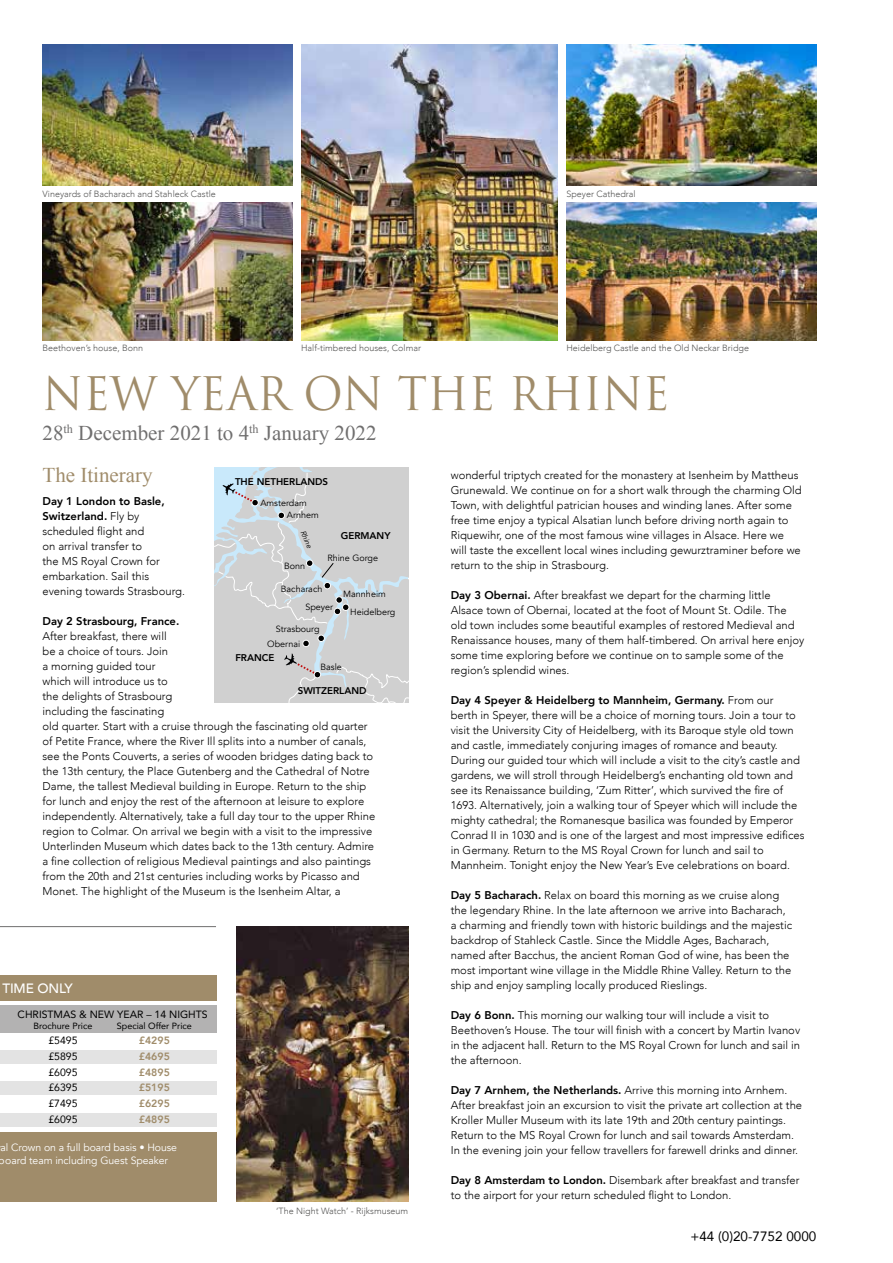
<style>
.page{position:relative;width:893px;height:1263px;background:#fff}
.page>*{position:absolute;margin:0;border:0;box-sizing:border-box;transform-origin:0 0}
.t1{font:45px "Trajan Pro 3";color:#a08c6a;scale:.96 1}
.t2{font:21px "Times New Roman";color:#706f6f}
.t3{font:21px "Times New Roman";color:#a08c6a}
.t4{font:13.5px "Avenir";color:#000}
.t5{font:500 13.5px "Avenir";letter-spacing:-.01em;color:#fff}
.t6{font:300 11.25px/15px "Avenir";color:#000}
.t7{font:800 11.25px "Avenir";color:#000}
.t8{font:10.5px/13.2px "Avenir";letter-spacing:-.01em;color:#fff}
.t9{font:10.5px "Avenir";color:#000}
.t10{font:800 10.5px "Avenir";color:#a08c6a}
.t11{font:800 9.75px "Avenir";color:#000}
.t12{font:300 9px "Avenir";color:#575756}
.t13{font:9px/17.9px "Avenir";color:#000}
.t14{font:9px "Avenir";color:#000}
.t15{font:italic 7.5px "Avenir";color:#000}
.s1{font-weight:800}
</style>
<div class="page">
<hr style="left:0;top:926px;width:216px;height:1px;background:#706f6f">
<div style="left:0;top:1112px;width:216px;height:14px;background:#e3e3e3"></div>
<div style="left:0;top:1050px;width:216px;height:14px;background:#e3e3e3"></div>
<div style="left:0;top:1081px;width:216px;height:14px;background:#e3e3e3"></div>
<div style="left:0;top:1005px;width:216px;height:27px;background:#b3b2b2"></div>
<div style="left:0;top:975px;width:216px;height:26px;background:#a08c6a"></div>
<div style="left:0;top:1132px;width:216px;height:70px;background:#a08c6a"></div>
<img style="left:566px;top:45px;width:250px;height:140px">
<img style="left:43px;top:203px;width:250px;height:137px">
<img style="left:301px;top:45px;width:257px;height:295px">
<img style="left:43px;top:45px;width:250px;height:140px">
<div style="left:214px;top:468px;width:194px;height:235px;background:#d0d0d0"></div>
<svg style="left:278px;top:653px;width:130px;height:50px;background:#cfd0d0"></svg>
<div style="left:314px;top:671px;width:7px;height:7px;background:#000;border-radius:50%"></div>
<div style="left:314px;top:671px;width:7px;height:7px;border:1px solid #fff;border-radius:50%"></div>
<svg style="left:318px;top:635px;width:6px;height:6px"></svg>
<div style="left:318px;top:635px;width:7px;height:7px;border:1px solid #fff;border-radius:50%"></div>
<svg style="left:214px;top:468px;width:128px;height:156px;background:#ced4d7"></svg>
<div style="left:336px;top:596px;width:7px;height:7px;border:1px solid #fff;border-radius:50%"></div>
<div style="left:342px;top:604px;width:7px;height:6px;background:#000;border-radius:50%"></div>
<div style="left:342px;top:604px;width:7px;height:7px;border:1px solid #fff;border-radius:50%"></div>
<div style="left:324px;top:582px;width:7px;height:7px;background:#000;border-radius:50%"></div>
<div style="left:324px;top:582px;width:7px;height:7px;border:1px solid #fff;border-radius:50%"></div>
<div style="left:306px;top:560px;width:7px;height:6px;background:#000;border-radius:50%"></div>
<div style="left:306px;top:560px;width:7px;height:7px;border:1px solid #fff;border-radius:50%"></div>
<div style="left:303px;top:640px;width:6px;height:7px;background:#000;border-radius:50%"></div>
<div style="left:302px;top:640px;width:8px;height:7px;border:1px solid #fff;border-radius:50%"></div>
<img style="left:566px;top:203px;width:250px;height:137px">
<img style="left:236px;top:927px;width:172px;height:274px">
<p class="t12" style="left:43px;top:188px;width:175px">Vineyards of Bacharach and Stahleck Castle</p>
<p class="t12" style="left:566px;top:188px;width:71px">Speyer Cathedral</p>
<p class="t12" style="left:301px;top:343px;width:121px">Half-timbered houses, Colmar</p>
<h1 class="t1" style="left:43px;top:363px;width:655px">NEW YEAR ON THE RHINE</h1>
<p class="t12" style="left:43px;top:343px;width:102px">Beethoven’s house, Bonn</p>
<p class="t12" style="left:566px;top:343px;width:184px">Heidelberg Castle and the Old Neckar Bridge</p>
<h2 class="t2" style="left:43px;top:419px;width:335px">28<sup>th</sup> December 2021 to 4<sup>th</sup> January 2022</h2>
<h2 class="t3" style="left:43px;top:461px;width:112px">The Itinerary</h2>
<p class="t6" style="left:43px;top:493px;width:144px"><span class="s1">Day 1 London to Basle,<br>Switzerland.</span> Fly by scheduled flight and<br>on arrival transfer to<br>the MS Royal Crown for embarkation. Sail this evening towards Strasbourg.</p>
<p class="t7" style="left:43px;top:612px;width:138px">Day 2 Strasbourg, France.</p>
<p class="t6" style="left:43px;top:628px;width:334px">After breakfast, there will<br>be a choice of tours. Join<br>a morning guided tour<br>which will introduce us to<br>the delights of Strasbourg<br>including the fascinating<br>old quarter. Start with a cruise through the fascinating old quarter of Petite France, where the River Ill splits into a number of canals, see the Ponts Couverts, a series of wooden bridges dating back to the 13th century, the Place Gutenberg and the Cathedral of Notre Dame, the tallest Medieval building in Europe. Return to the ship for lunch and enjoy the rest of the afternoon at leisure to explore independently. Alternatively, take a full day tour to the upper Rhine region to Colmar. On arrival we begin with a visit to the impressive Unterlinden Museum which dates back to the 13th century. Admire a fine collection of religious Medieval paintings and also paintings from the 20th and 21st centuries including works by Picasso and Monet. The highlight of the Museum is the Isenheim Altar, a</p>
<p class="t11" style="left:235px;top:474px;width:95px">THE NETHERLANDS</p>
<p class="t13" style="left:260px;top:494px;width:48px">Amsterdam</p>
<p class="t13" style="left:287px;top:506px;width:34px">Arnhem</p>
<p class="t15" style="left:307px;top:529px;width:20px;rotate:68deg">Rhine</p>
<p class="t11" style="left:341px;top:528px;width:51px">GERMANY</p>
<p class="t13" style="left:327px;top:549px;width:52px">Rhine Gorge</p>
<p class="t13" style="left:284px;top:557px;width:23px">Bonn</p>
<p class="t13" style="left:281px;top:580px;width:43px">Bacharach</p>
<p class="t13" style="left:350px;top:585px;width:47px;text-indent:-7px">Mannheim<br>Heidelberg</p>
<p class="t13" style="left:305px;top:598px;width:29px">Speyer</p>
<p class="t13" style="left:276px;top:620px;width:45px">Strasbourg</p>
<p class="t13" style="left:267px;top:635px;width:34px">Obernai</p>
<p class="t11" style="left:235px;top:650px;width:41px">FRANCE</p>
<p class="t13" style="left:321px;top:658px;width:23px">Basle</p>
<p class="t11" style="left:298px;top:683px;width:70px">SWITZERLAND</p>
<p class="t5" style="left:2px;top:977px;width:72px">TIME ONLY</p>
<p class="t9" style="left:18px;top:1006px;width:192px">CHRISTMAS &amp; NEW YEAR – 14 NIGHTS</p>
<p class="t14" style="left:33px;top:1018px;width:60px">Brochure Price</p>
<p class="t14" style="left:117px;top:1018px;width:77px">Special Offer Price</p>
<p class="t9" style="left:48px;top:1032px;width:31px">£5495</p>
<p class="t10" style="left:139px;top:1032px;width:33px">£4295</p>
<p class="t9" style="left:48px;top:1048px;width:31px">£5895</p>
<p class="t10" style="left:139px;top:1048px;width:33px">£4695</p>
<p class="t9" style="left:48px;top:1063px;width:31px">£6095</p>
<p class="t10" style="left:139px;top:1064px;width:33px">£4895</p>
<p class="t9" style="left:48px;top:1079px;width:31px">£6395</p>
<p class="t10" style="left:139px;top:1079px;width:33px">£5195</p>
<p class="t9" style="left:48px;top:1095px;width:31px">£7495</p>
<p class="t10" style="left:139px;top:1095px;width:33px">£6295</p>
<p class="t9" style="left:48px;top:1110px;width:31px">£6095</p>
<p class="t10" style="left:139px;top:1111px;width:33px">£4895</p>
<p class="t8" style="left:-1px;top:1141px;width:180px">al Crown on a full board basis • House board team including Guest Speaker</p>
<p class="t12" style="left:276px;top:1205px;width:134px">‘The Night Watch’ - Rijksmuseum</p>
<p class="t6" style="left:451px;top:468px;width:353px">wonderful triptych created for the monastery at Isenheim by Mattheus Grunewald. We continue on for a short walk through the charming Old Town, with delightful patrician houses and winding lanes. After some free time enjoy a typical Alsatian lunch before driving north again to Riquewihr, one of the most famous wine villages in Alsace. Here we will taste the excellent local wines including gewurztraminer before we return to the ship in Strasbourg.</p>
<p class="t6" style="left:451px;top:588px;width:355px"><span class="s1">Day 3 Obernai.</span> After breakfast we depart for the charming little Alsace town of Obernai, located at the foot of Mount St. Odile. The old town includes some beautiful examples of restored Medieval and Renaissance houses, many of them half-timbered. On arrival here enjoy some time exploring before we continue on to sample some of the region’s splendid wines.</p>
<p class="t6" style="left:451px;top:692px;width:355px"><span class="s1">Day 4 Speyer &amp; Heidelberg to Mannheim, Germany.</span> From our<br>berth in Speyer, there will be a choice of morning tours. Join a tour to visit the University City of Heidelberg, with its Baroque style old town and castle, immediately conjuring images of romance and beauty.<br>During our guided tour which will include a visit to the city’s castle and gardens, we will stroll through Heidelberg’s enchanting old town and see its Renaissance building, ‘Zum Ritter’, which survived the fire of 1693. Alternatively, join a walking tour of Speyer which will include the mighty cathedral; the Romanesque basilica was founded by Emperor Conrad II in 1030 and is one of the largest and most impressive edifices in Germany. Return to the MS Royal Crown for lunch and sail to Mannheim. Tonight enjoy the New Year’s Eve celebrations on board.</p>
<p class="t6" style="left:451px;top:887px;width:343px"><span class="s1">Day 5 Bacharach.</span> Relax on board this morning as we cruise along the legendary Rhine. In the late afternoon we arrive into Bacharach, a charming and friendly town with historic buildings and the majestic backdrop of Stahleck Castle. Since the Middle Ages, Bacharach, named after Bacchus, the ancient Roman God of wine, has been the most important wine village in the Middle Rhine Valley. Return to the ship and enjoy sampling locally produced Rieslings.</p>
<p class="t6" style="left:451px;top:1007px;width:351px"><span class="s1">Day 6 Bonn.</span> This morning our walking tour will include a visit to Beethoven’s House. The tour will finish with a concert by Martin Ivanov in the adjacent hall. Return to the MS Royal Crown for lunch and sail in the afternoon.</p>
<p class="t6" style="left:451px;top:1082px;width:353px"><span class="s1">Day 7 Arnhem, the Netherlands.</span> Arrive this morning into Arnhem.<br>After breakfast join an excursion to visit the private art collection at the Kroller Muller Museum with its late 19th and 20th century paintings.<br>Return to the MS Royal Crown for lunch and sail towards Amsterdam.<br>In the evening join your fellow travellers for farewell drinks and dinner.</p>
<p class="t6" style="left:451px;top:1172px;width:350px"><span class="s1">Day 8 Amsterdam to London.</span> Disembark after breakfast and transfer to the airport for your return scheduled flight to London.</p>
<p class="t4" style="left:690px;top:1226px;width:128px">+44 (0)20-7752 0000</p>
</div>
